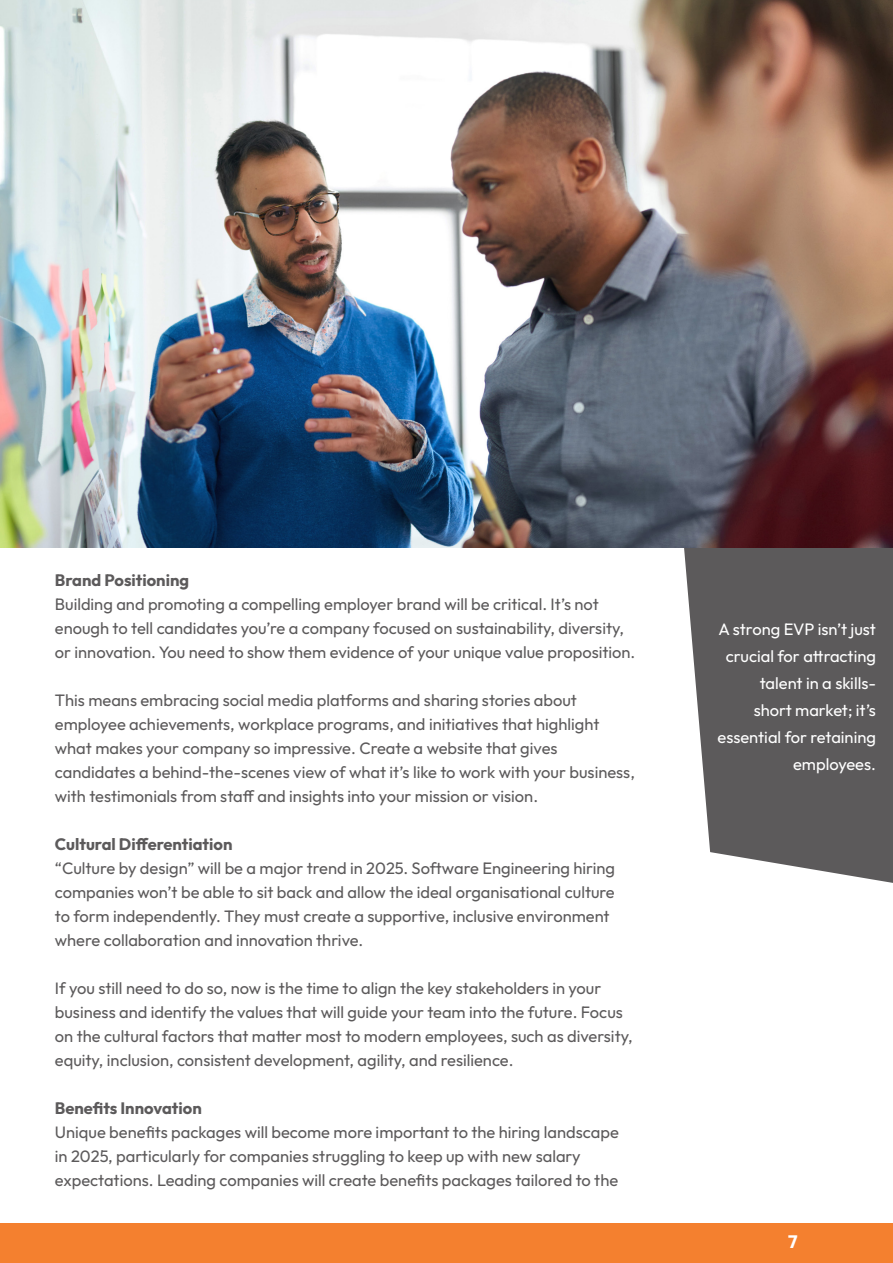
<style>
.page{position:relative;width:893px;height:1263px;background:#fff}
.page>*{position:absolute;margin:0;border:0;box-sizing:border-box;transform-origin:0 0}
.t1{font:700 18px "Outfit";color:#fff}
.t2{font:16.5px/24px "Outfit";color:#5c5a5b}
.t3{font:16.5px/27px "Outfit";color:#fff;text-align:right}
.t4{font:700 16.5px "Outfit";color:#5c5a5b}
</style>
<div class="page">
<svg style="left:659px;top:547px;width:234px;height:336px;fill:#5c5a5b"></svg>
<img style="left:0;top:0;width:893px;height:547px">
<div style="left:0;top:1223px;width:893px;height:40px;background:#f4802f"></div>
<p class="t4" style="left:55px;top:571px;width:136px">Brand Positioning</p>
<p class="t2" style="left:55px;top:592px;width:582px">Building and promoting a compelling employer brand will be critical. It’s not enough to tell candidates you’re a company focused on sustainability, diversity, or innovation. You need to show them evidence of your unique value proposition.</p>
<p class="t2" style="left:55px;top:688px;width:581px">This means embracing social media platforms and sharing stories about employee achievements, workplace programs, and initiatives that highlight what makes your company so impressive. Create a website that gives candidates a behind-the-scenes view of what it’s like to work with your business, with testimonials from staff and insights into your mission or vision.</p>
<p class="t4" style="left:55px;top:835px;width:179px">Cultural Differentiation</p>
<p class="t2" style="left:55px;top:856px;width:562px">“Culture by design” will be a major trend in 2025. Software Engineering hiring companies won’t be able to sit back and allow the ideal organisational culture to form independently. They must create a supportive, inclusive environment where collaboration and innovation thrive.</p>
<p class="t2" style="left:55px;top:976px;width:579px">If you still need to do so, now is the time to align the key stakeholders in your business and identify the values that will guide your team into the future. Focus on the cultural factors that matter most to modern employees, such as diversity, equity, inclusion, consistent development, agility, and resilience.</p>
<p class="t4" style="left:55px;top:1099px;width:148px">Benefits Innovation</p>
<p class="t2" style="left:55px;top:1120px;width:565px">Unique benefits packages will become more important to the hiring landscape in 2025, particularly for companies struggling to keep up with new salary expectations. Leading companies will create benefits packages tailored to the</p>
<p class="t3" style="left:717px;top:615px;width:160px">A strong EVP isn’t just crucial for attracting talent in a skills-<br>short market; it’s essential for retaining employees.</p>
<p class="t1" style="left:788px;top:1232px;width:11px">7</p>
</div>
